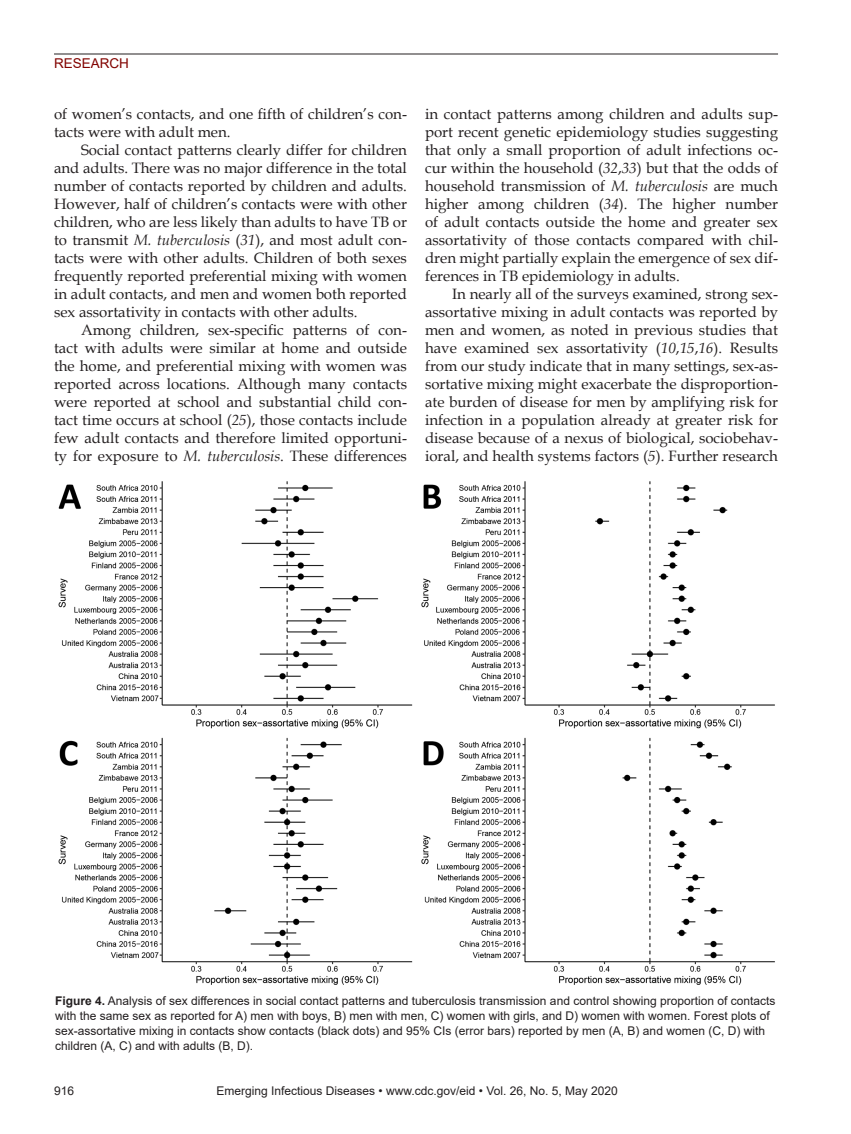
<style>
.page{position:relative;width:851px;height:1134px;background:#fff}
.page>*{position:absolute;margin:0;border:0;box-sizing:border-box;transform-origin:0 0}
.Body_Text{font:15px/18px "Book Antiqua";color:#231f20;text-align:justify}
.BodyText2{font:15px/18px "Book Antiqua";color:#231f20}
.t1{font:13.5px "Arial";color:#820301}
.Figure_Legend{font:12px/15px "Arial";color:#231f20}
.s1{font-style:italic}
.s2{font-weight:700}
</style>
<div class="page">
<hr style="left:54px;top:54px;width:724px;height:1px;background:#231f20">
<img style="left:58px;top:481px;width:717px;height:504px">
<p class="t1" style="left:54px;top:54px;width:77px">RESEARCH</p>
<p class="BodyText2" style="left:54px;top:104px;width:354px">of women’s contacts, and one fifth of children’s con&shy;tacts were with adult men.</p>
<p class="Body_Text" style="left:54px;top:140px;width:354px;text-indent:27px">Social contact patterns clearly differ for children and adults. There was no major difference in the total number of contacts reported by children and adults.<br>However, half of children’s contacts were with other children, who are less likely than adults to have TB or to transmit <span class="s1">M. tuberculosis</span> (<span class="s1">31</span>), and most adult con&shy;tacts were with other adults. Children of both sexes frequently reported preferential mixing with women in adult contacts, and men and women both reported sex assortativity in contacts with other adults.</p>
<p class="Body_Text" style="left:54px;top:320px;width:354px;text-indent:27px">Among children, sex-specific patterns of con&shy;tact with adults were similar at home and outside the home, and preferential mixing with women was reported across locations. Although many contacts were reported at school and substantial child con&shy;tact time occurs at school (<span class="s1">25</span>), those contacts include few adult contacts and therefore limited opportuni&shy;ty for exposure to <span class="s1">M. tuberculosis</span>. These differences</p>
<p class="Body_Text" style="left:425px;top:104px;width:354px">in contact patterns among children and adults sup&shy;port recent genetic epidemiology studies suggesting that only a small proportion of adult infections oc&shy;cur within the household (<span class="s1">32</span>,<span class="s1">33</span>) but that the odds of household transmission of <span class="s1">M. tuberculosis</span> are much higher among children (<span class="s1">34</span>). The higher number of adult contacts outside the home and greater sex assortativity of those contacts compared with chil&shy;dren might partially explain the emergence of sex dif&shy;ferences in TB epidemiology in adults.</p>
<p class="Body_Text" style="left:425px;top:284px;width:354px;text-indent:27px">In nearly all of the surveys examined, strong sex&shy;assortative mixing in adult contacts was reported by men and women, as noted in previous studies that have examined sex assortativity (<span class="s1">10</span>,<span class="s1">15</span>,<span class="s1">16</span>). Results from our study indicate that in many settings, sex-as&shy;sortative mixing might exacerbate the disproportion&shy;ate burden of disease for men by amplifying risk for infection in a population already at greater risk for disease because of a nexus of biological, sociobehav&shy;ioral, and health systems factors (<span class="s1">5</span>). Further research</p>
<p class="Figure_Legend" style="left:55px;top:993px;width:722px"><span class="s2">Figure 4.</span> Analysis of sex differences in social contact patterns and tuberculosis transmission and control showing proportion of contacts with the same sex as reported for A) men with boys, B) men with men, C) women with girls, and D) women with women. Forest plots of sex-assortative mixing in contacts show contacts (black dots) and 95% CIs (error bars) reported by men (A, B) and women (C, D) with children (A, C) and with adults (B, D).</p>
<p class="Figure_Legend" style="left:54px;top:1084px;width:22px">916</p>
<p class="Figure_Legend" style="left:216px;top:1084px;width:403px">Emerging Infectious Diseases • www.cdc.gov/eid • Vol. 26, No. 5, May 2020</p>
</div>
